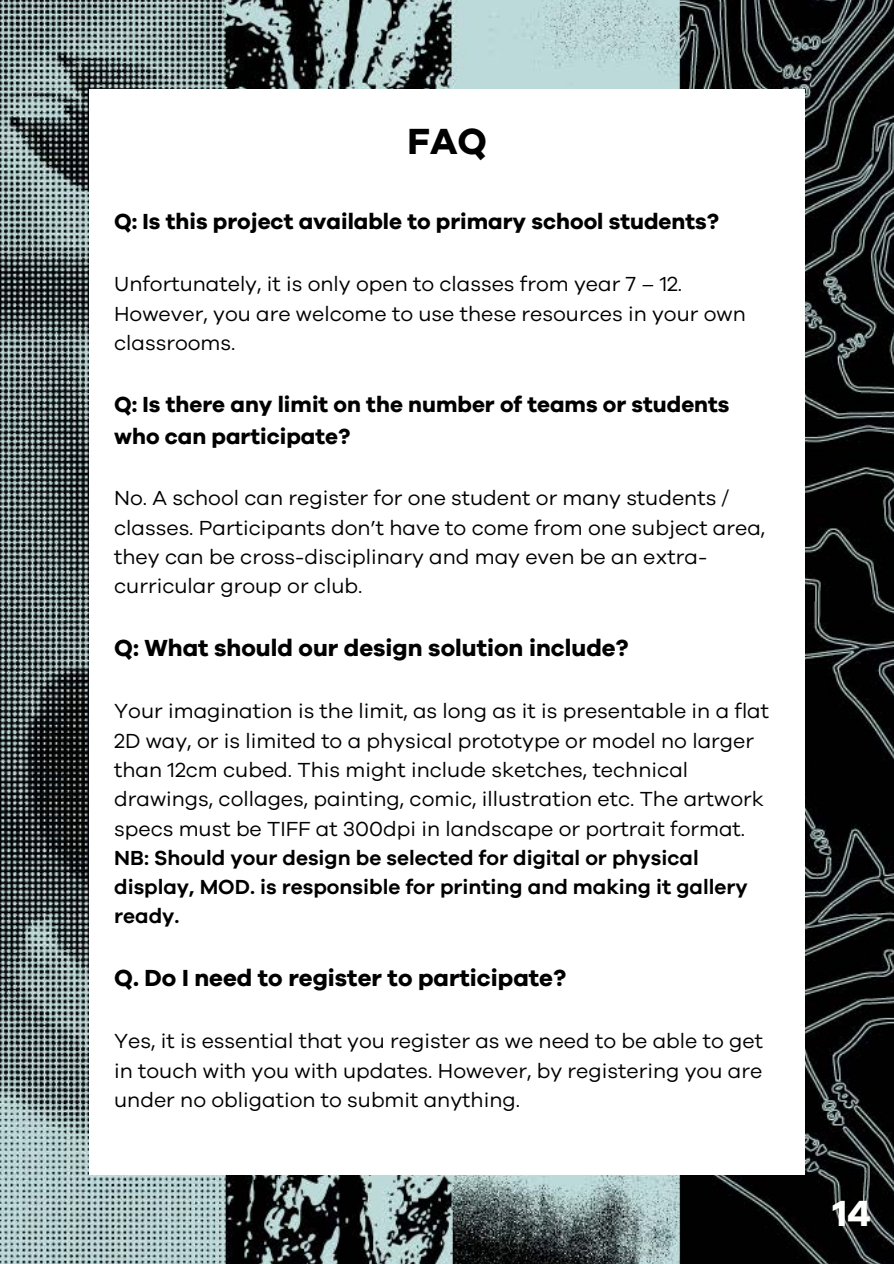
<style>
.page{position:relative;width:894px;height:1264px;background:#fff}
.page>*{position:absolute;margin:0;border:0;box-sizing:border-box;transform-origin:0 0}
.t1{font:700 37.5px "Galano Grotesque";color:#000}
.t2{font:700 37.5px "Galano Grotesque";color:#fffffe}
.t3{font:700 24px "Galano Grotesque";color:#000}
.t4{font:700 22.5px/31.5px "Galano Grotesque";color:#000}
.t5{font:21px/29.2px "Galano Grotesque";color:#000}
.t6{font:600 21px/29.2px "Galano Grotesque";color:#000}
</style>
<div class="page">
<img style="left:0;top:0;width:893px;height:1263px">
<div style="left:89px;top:89px;width:715px;height:1086px;background:#fff"></div>
<p class="t1" style="left:407px;top:118px;width:81px">FAQ</p>
<p class="t4" style="left:114px;top:205px;width:606px">Q: Is this project available to primary school students?</p>
<p class="t5" style="left:114px;top:270px;width:633px">Unfortunately, it is only open to classes from year 7 – 12.<br>However, you are welcome to use these resources in your own classrooms.</p>
<p class="t4" style="left:114px;top:388px;width:616px">Q: Is there any limit on the number of teams or students who can participate?</p>
<p class="t5" style="left:114px;top:484px;width:652px">No. A school can register for one student or many students / classes. Participants don’t have to come from one subject area, they can be cross-disciplinary and may even be an extra&shy;curricular group or club.</p>
<p class="t3" style="left:114px;top:633px;width:516px">Q: What should our design solution include?</p>
<p class="t5" style="left:114px;top:697px;width:656px">Your imagination is the limit, as long as it is presentable in a flat 2D way, or is limited to a physical prototype or model no larger than 12cm cubed. This might include sketches, technical drawings, collages, painting, comic, illustration etc. The artwork specs must be TIFF at 300dpi in landscape or portrait format.</p>
<p class="t6" style="left:114px;top:843px;width:635px">NB: Should your design be selected for digital or physical display, MOD. is responsible for printing and making it gallery ready.</p>
<p class="t3" style="left:114px;top:963px;width:453px">Q. Do I need to register to participate?</p>
<p class="t5" style="left:114px;top:1026px;width:650px;text-align:justify">Yes, it is essential that you register as we need to be able to get in touch with you with updates. However, by registering you are under no obligation to submit anything.</p>
<p class="t2" style="left:832px;top:1189px;width:40px">14</p>
</div>
